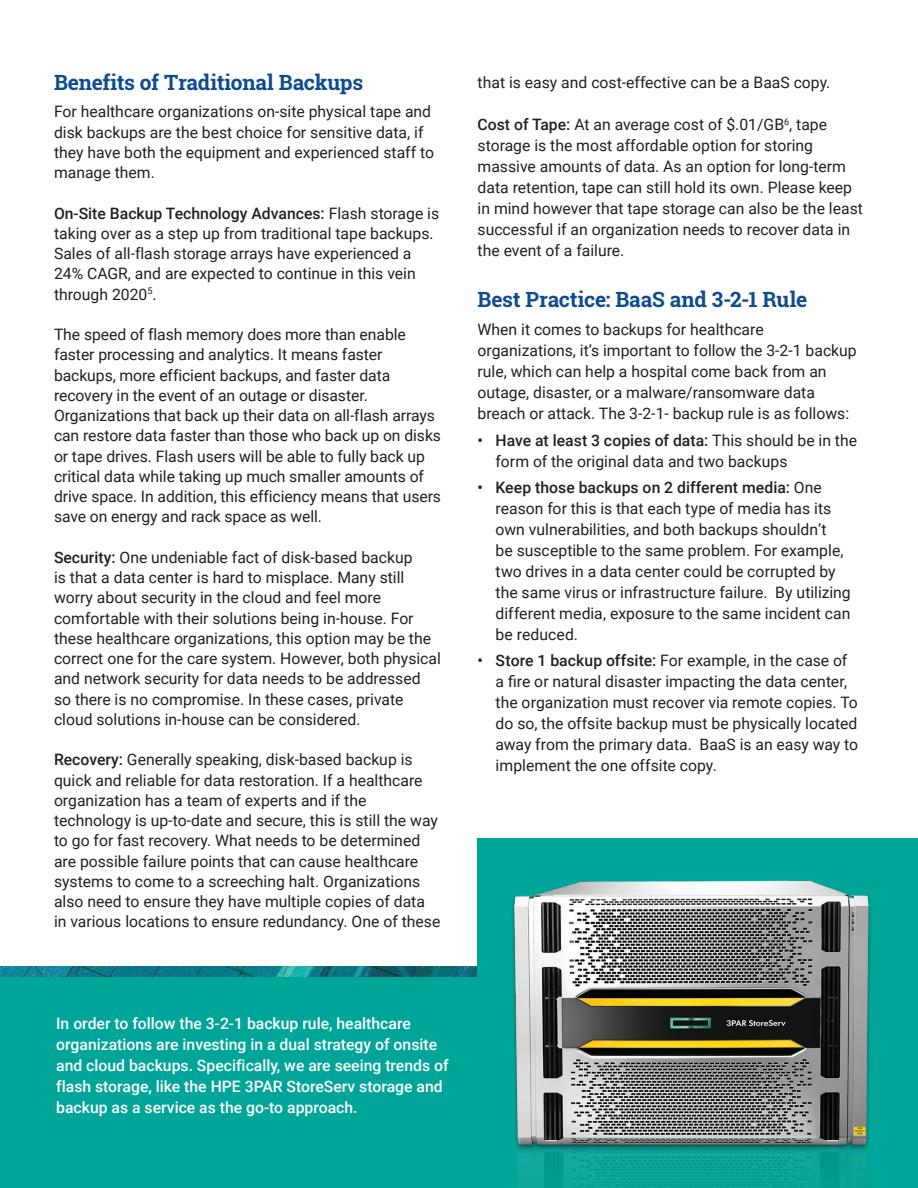
<style>
.page{position:relative;width:918px;height:1188px;background:#fff}
.page>*{position:absolute;margin:0;border:0;box-sizing:border-box;transform-origin:0 0}
.t1{font:700 21px "Roboto Slab";letter-spacing:-.01em;color:#0f4b91}
.t2{font:15.75px/20.2px "Roboto";color:#231f20}
.t3{font:500 15.75px/21px "Roboto";color:#fff}
.s1{font-weight:500}
</style>
<div class="page">
<img style="left:0;top:966px;width:478px;height:11px">
<div style="left:0;top:977px;width:864px;height:211px;background:#00a59a"></div>
<div style="left:478px;top:838px;width:440px;height:350px;background:#00a59a"></div>
<img style="left:512px;top:880px;width:358px;height:308px">
<h1 class="t1" style="left:54px;top:67px;width:311px">Benefits of Traditional Backups</h1>
<p class="t2" style="left:54px;top:101px;width:381px">For healthcare organizations on-site physical tape and disk backups are the best choice for sensitive data, if they have both the equipment and experienced staff to manage them.</p>
<p class="t2" style="left:54px;top:202px;width:387px"><span class="s1">On-Site Backup Technology Advances:</span> Flash storage is taking over as a step up from traditional tape backups.<br>Sales of all-flash storage arrays have experienced a 24% CAGR, and are expected to continue in this vein through 2020<sup>5</sup>.</p>
<p class="t2" style="left:54px;top:324px;width:389px">The speed of flash memory does more than enable faster processing and analytics. It means faster backups, more efficient backups, and faster data recovery in the event of an outage or disaster.<br>Organizations that back up their data on all-flash arrays can restore data faster than those who back up on disks or tape drives. Flash users will be able to fully back up critical data while taking up much smaller amounts of drive space. In addition, this efficiency means that users save on energy and rack space as well.</p>
<p class="t2" style="left:54px;top:546px;width:388px"><span class="s1">Security:</span> One undeniable fact of disk-based backup<br>is that a data center is hard to misplace. Many still worry about security in the cloud and feel more comfortable with their solutions being in-house. For these healthcare organizations, this option may be the correct one for the care system. However, both physical and network security for data needs to be addressed so there is no compromise. In these cases, private cloud solutions in-house can be considered.</p>
<p class="t2" style="left:54px;top:749px;width:388px"><span class="s1">Recovery:</span> Generally speaking, disk-based backup is quick and reliable for data restoration. If a healthcare organization has a team of experts and if the technology is up-to-date and secure, this is still the way to go for fast recovery. What needs to be determined are possible failure points that can cause healthcare systems to come to a screeching halt. Organizations also need to ensure they have multiple copies of data in various locations to ensure redundancy. One of these</p>
<p class="t2" style="left:478px;top:72px;width:354px">that is easy and cost-effective can be a BaaS copy.</p>
<p class="t2" style="left:478px;top:114px;width:387px;line-height:21px"><span class="s1">Cost of Tape:</span> At an average cost of $.01/GB<sup>6</sup>, tape storage is the most affordable option for storing massive amounts of data. As an option for long-term data retention, tape can still hold its own. Please keep in mind however that tape storage can also be the least successful if an organization needs to recover data in the event of a failure.</p>
<h1 class="t1" style="left:478px;top:285px;width:331px">Best Practice: BaaS and 3-2-1 Rule</h1>
<p class="t2" style="left:478px;top:319px;width:381px;line-height:21px">When it comes to backups for healthcare organizations, it’s important to follow the 3-2-1 backup rule, which can help a hospital come back from an outage, disaster, or a malware/ransomware data breach or attack. The 3-2-1- backup rule is as follows:</p>
<p class="t2" style="left:496px;top:429px;width:363px;line-height:21px;text-indent:-18px"><span class="s1">• Have at least 3 copies of data:</span> This should be in the form of the original data and two backups</p>
<p class="t2" style="left:496px;top:476px;width:357px;line-height:21px;text-indent:-18px"><span class="s1">• Keep those backups on 2 different media:</span> One reason for this is that each type of media has its own vulnerabilities, and both backups shouldn’t<br>be susceptible to the same problem. For example, two drives in a data center could be corrupted by the same virus or infrastructure failure. By utilizing different media, exposure to the same incident can be reduced.</p>
<p class="t2" style="left:496px;top:650px;width:364px;line-height:21px;text-indent:-18px"><span class="s1">• Store 1 backup offsite:</span> For example, in the case of a fire or natural disaster impacting the data center, the organization must recover via remote copies. To do so, the offsite backup must be physically located away from the primary data. BaaS is an easy way to implement the one offsite copy.</p>
<p class="t3" style="left:56px;top:1012px;width:394px">In order to follow the 3-2-1 backup rule, healthcare organizations are investing in a dual strategy of onsite and cloud backups. Specifically, we are seeing trends of flash storage, like the HPE 3PAR StoreServ storage and backup as a service as the go-to approach.</p>
</div>
